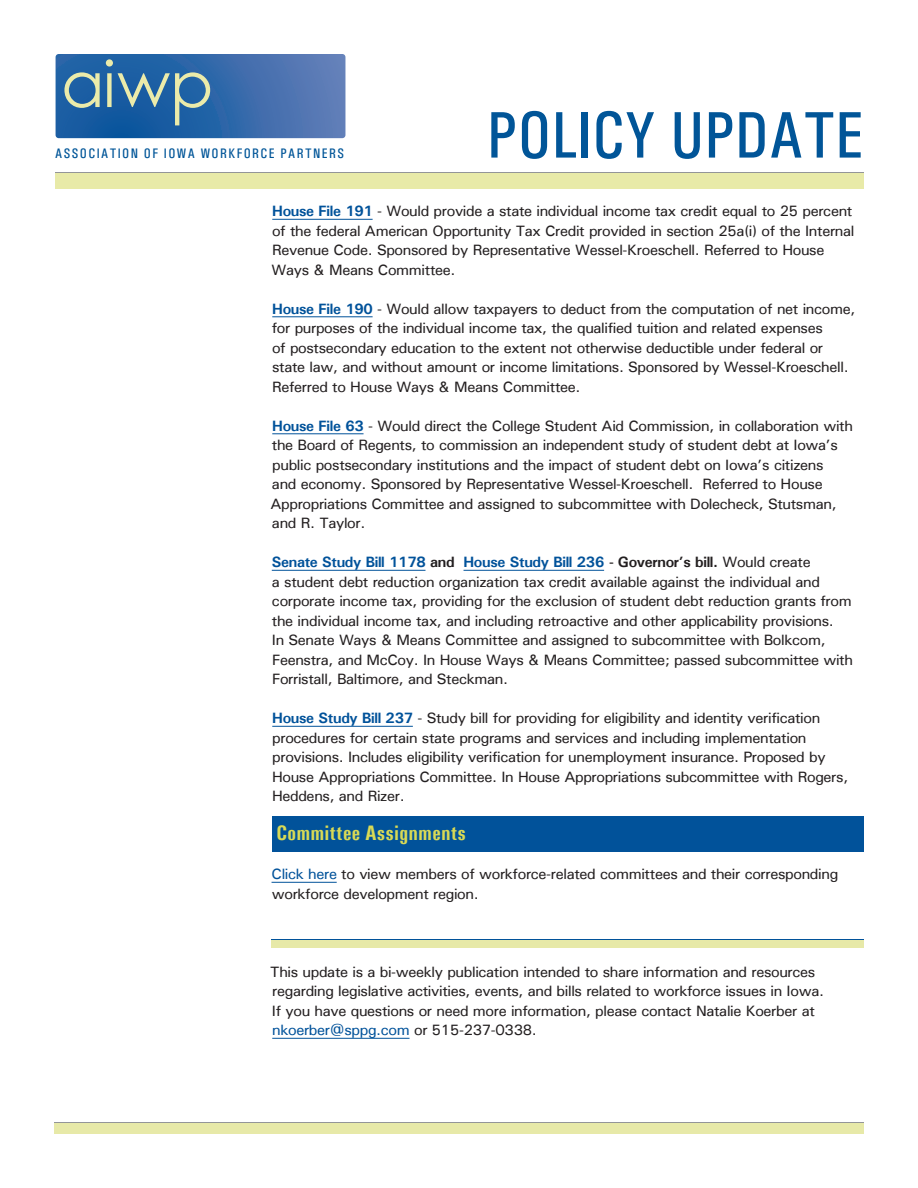
<style>
.page{position:relative;width:918px;height:1188px;background:#fff}
.page>*{position:absolute;margin:0;border:0;box-sizing:border-box;transform-origin:0 0}
.t1{font:66px "Pt Utah Condensed";color:#015598}
.t2{font:700 21px "Pt Utah Condensed";color:#d9da55}
.t3{font:15px/19.5px "Utah";letter-spacing:-.025em;color:#231f20}
.t4{font:13.8px "Pt Utah Condensed";letter-spacing:.1em;color:#015598}
.s1{font-weight:700;color:#01529a}
.s2{font-weight:700}
.s3{color:#01529a}
</style>
<div class="page">
<svg style="left:56px;top:54px;width:289px;height:84px"></svg>
<div style="left:56px;top:172px;width:808px;height:16px;background:#e8eaa8"></div>
<hr style="left:56px;top:172px;width:808px;height:1px;background:#939598">
<div style="left:54px;top:1123px;width:810px;height:11px;background:#e7e9a8"></div>
<hr style="left:54px;top:1123px;width:810px;height:1px;background:#939598">
<div style="left:272px;top:816px;width:592px;height:36px;background:#01529a"></div>
<div style="left:272px;top:940px;width:592px;height:8px;background:#e7e9a8"></div>
<hr style="left:272px;top:219px;width:101px;height:1px;background:#01529a">
<hr style="left:272px;top:316px;width:101px;height:1px;background:#01529a">
<hr style="left:272px;top:433px;width:92px;height:1px;background:#01529a">
<hr style="left:272px;top:570px;width:154px;height:1px;background:#01529a">
<hr style="left:464px;top:570px;width:140px;height:1px;background:#01529a">
<hr style="left:272px;top:726px;width:141px;height:1px;background:#01529a">
<hr style="left:272px;top:882px;width:65px;height:1px;background:#01529a">
<hr style="left:272px;top:1038px;width:138px;height:1px;background:#01529a">
<p class="t4" style="left:55px;top:146px;width:290px">ASSOCIATION OF IOWA WORKFORCE PARTNERS</p>
<h1 class="t1" style="left:487px;top:97px;width:378px">POLICY UPDATE</h1>
<p class="t3" style="left:272px;top:201px;width:584px"><span class="s1">House File 191</span> - Would provide a state individual income tax credit equal to 25 percent of the federal American Opportunity Tax Credit provided in section 25a(i) of the Internal Revenue Code. Sponsored by Representative Wessel-Kroeschell. Referred to House Ways &amp; Means Committee.</p>
<p class="t3" style="left:272px;top:299px;width:585px"><span class="s1">House File 190</span> - Would allow taxpayers to deduct from the computation of net income, for purposes of the individual income tax, the qualified tuition and related expenses<br>of postsecondary education to the extent not otherwise deductible under federal or state law, and without amount or income limitations. Sponsored by Wessel-Kroeschell.<br>Referred to House Ways &amp; Means Committee.</p>
<p class="t3" style="left:270px;top:416px;width:584px"><span class="s1">House File 63</span> - Would direct the College Student Aid Commission, in collaboration with the Board of Regents, to commission an independent study of student debt at Iowa’s public postsecondary institutions and the impact of student debt on Iowa’s citizens<br>and economy. Sponsored by Representative Wessel-Kroeschell. Referred to House Appropriations Committee and assigned to subcommittee with Dolecheck, Stutsman, and R. Taylor.</p>
<p class="t3" style="left:272px;top:552px;width:583px"><span class="s1">Senate Study Bill 1178</span> <span class="s2">and</span> <span class="s1">House Study Bill 236</span> <span class="s2">- Governor’s bill.</span> Would create<br>a student debt reduction organization tax credit available against the individual and corporate income tax, providing for the exclusion of student debt reduction grants from the individual income tax, and including retroactive and other applicability provisions.<br>In Senate Ways &amp; Means Committee and assigned to subcommittee with Bolkcom, Feenstra, and McCoy. In House Ways &amp; Means Committee; passed subcommittee with Forristall, Baltimore, and Steckman.</p>
<p class="t3" style="left:272px;top:708px;width:578px"><span class="s1">House Study Bill 237</span> - Study bill for providing for eligibility and identity verification procedures for certain state programs and services and including implementation provisions. Includes eligibility verification for unemployment insurance. Proposed by House Appropriations Committee. In House Appropriations subcommittee with Rogers, Heddens, and Rizer.</p>
<h2 class="t2" style="left:276px;top:821px;width:191px">Committee Assignments</h2>
<p class="t3" style="left:272px;top:864px;width:568px"><span class="s3">Click here</span> to view members of workforce-related committees and their corresponding workforce development region.</p>
<p class="t3" style="left:270px;top:962px;width:555px">This update is a bi-weekly publication intended to share information and resources regarding legislative activities, events, and bills related to workforce issues in Iowa.<br>If you have questions or need more information, please contact Natalie Koerber at <span class="s3">nkoerber@sppg.com</span> or 515-237-0338.</p>
</div>
